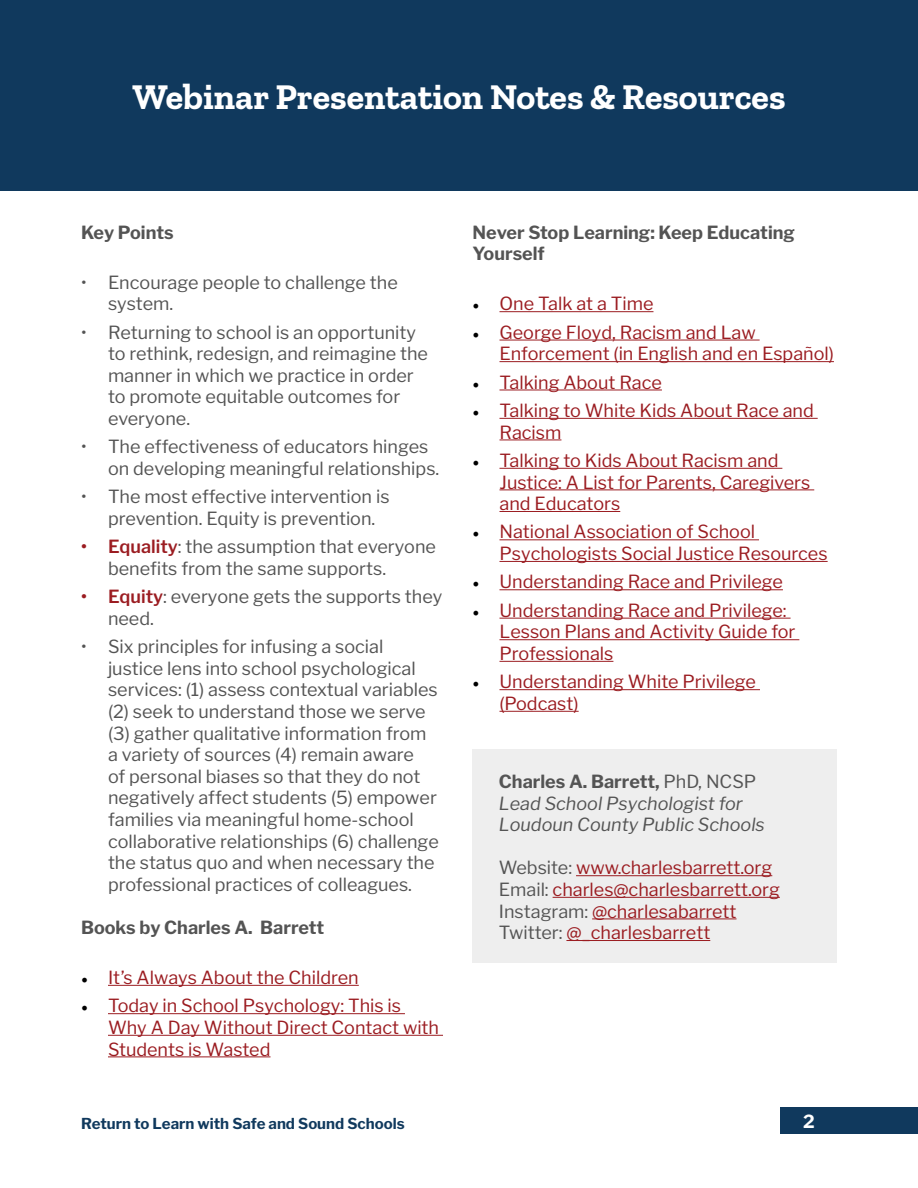
<style>
.page{position:relative;width:918px;height:1188px;background:#fff}
.page>*{position:absolute;margin:0;border:0;box-sizing:border-box;transform-origin:0 0}
.t1{font:700 36px "Zilla Slab";color:#fff}
.t2{font:18px/21.6px "Libre Franklin";color:#545454}
.t3{font:18px/21.6px "Libre Franklin";color:#9b1c21}
.t4{font:italic 18px/21.6px "Libre Franklin";color:#545454}
.t5{font:700 18px/21.6px "Libre Franklin";color:#545454}
.t6{font:700 18px "Libre Franklin";color:#fff}
.t7{font:700 15px "Libre Franklin";color:#10395d}
.s1{font-weight:600;color:#9b1c21}
.s2{font-family:"Minion Pro";color:#000}
.s3{font-weight:700;font-style:normal}
.s4{font-style:normal}
.s5{color:#545454}
</style>
<div class="page">
<div style="left:781px;top:1107px;width:137px;height:27px;background:#10395d"></div>
<div style="left:0;top:0;width:918px;height:190px;background:#10395d"></div>
<hr style="left:108px;top:985px;width:251px;height:1px;background:#9b1c21">
<hr style="left:108px;top:1013px;width:297px;height:1px;background:#9b1c21">
<hr style="left:108px;top:1035px;width:335px;height:1px;background:#9b1c21">
<hr style="left:108px;top:1056px;width:163px;height:1px;background:#9b1c21">
<hr style="left:500px;top:311px;width:153px;height:1px;background:#9b1c21">
<hr style="left:500px;top:340px;width:260px;height:1px;background:#9b1c21">
<hr style="left:500px;top:361px;width:334px;height:1px;background:#9b1c21">
<hr style="left:500px;top:390px;width:162px;height:1px;background:#9b1c21">
<hr style="left:500px;top:418px;width:318px;height:1px;background:#9b1c21">
<hr style="left:500px;top:439px;width:61px;height:1px;background:#9b1c21">
<hr style="left:500px;top:468px;width:282px;height:1px;background:#9b1c21">
<hr style="left:500px;top:489px;width:314px;height:1px;background:#9b1c21">
<hr style="left:500px;top:511px;width:120px;height:1px;background:#9b1c21">
<hr style="left:500px;top:539px;width:259px;height:1px;background:#9b1c21">
<hr style="left:500px;top:561px;width:328px;height:1px;background:#9b1c21">
<hr style="left:500px;top:589px;width:283px;height:1px;background:#9b1c21">
<hr style="left:500px;top:618px;width:291px;height:1px;background:#9b1c21">
<hr style="left:500px;top:639px;width:299px;height:1px;background:#9b1c21">
<hr style="left:500px;top:661px;width:113px;height:1px;background:#9b1c21">
<hr style="left:500px;top:689px;width:260px;height:1px;background:#9b1c21">
<hr style="left:500px;top:711px;width:79px;height:1px;background:#9b1c21">
<div style="left:472px;top:750px;width:365px;height:213px;background:#eee"></div>
<hr style="left:576px;top:875px;width:196px;height:1px;background:#9b1c21">
<hr style="left:553px;top:897px;width:227px;height:1px;background:#9b1c21">
<hr style="left:592px;top:918px;width:145px;height:1px;background:#9b1c21">
<hr style="left:566px;top:940px;width:144px;height:1px;background:#9b1c21">
<h1 class="t1" style="left:132px;top:77px;width:655px">Webinar Presentation Notes &amp; Resources</h1>
<p class="t5" style="left:81px;top:221px;width:94px">Key Points</p>
<p class="t2" style="left:108px;top:271px;width:291px;text-indent:-27px">• Encourage people to challenge the system.</p>
<p class="t2" style="left:108px;top:321px;width:322px;text-indent:-27px">• Returning to school is an opportunity to rethink, redesign, and reimagine the manner in which we practice in order to promote equitable outcomes for everyone.</p>
<p class="t2" style="left:108px;top:436px;width:333px;text-indent:-27px">• The effectiveness of educators hinges on developing meaningful relationships.</p>
<p class="t2" style="left:108px;top:486px;width:283px;text-indent:-27px">• The most effective intervention is prevention. Equity is prevention.</p>
<p class="t2" style="left:108px;top:536px;width:330px;text-indent:-27px"><span class="s1">• Equality</span>: the assumption that everyone benefits from the same supports.</p>
<p class="t2" style="left:108px;top:586px;width:336px;text-indent:-27px"><span class="s1">• Equity</span>: everyone gets the supports they need.</p>
<p class="t2" style="left:108px;top:636px;width:332px;text-indent:-27px">• Six principles for infusing a social justice lens into school psychological services: (1) assess contextual variables (2) seek to understand those we serve (3) gather qualitative information from a variety of sources (4) remain aware<br>of personal biases so that they do not negatively affect students (5) empower families via meaningful home-school collaborative relationships (6) challenge the status quo and when necessary the professional practices of colleagues.</p>
<p class="t5" style="left:81px;top:917px;width:245px">Books by Charles A. Barrett</p>
<p class="t3" style="left:81px;top:967px;width:279px"><span class="s2">•</span> It’s Always About the Children</p>
<p class="t3" style="left:108px;top:995px;width:333px;text-indent:-27px"><span class="s2">•</span> Today in School Psychology: This is<br>Why A Day Without Direct Contact with<br>Students is Wasted</p>
<p class="t5" style="left:472px;top:221px;width:324px">Never Stop Learning: Keep Educating<br>Yourself</p>
<p class="t3" style="left:472px;top:293px;width:182px"><span class="s2">•</span> One Talk at a Time</p>
<p class="t3" style="left:500px;top:321px;width:336px;text-indent:-27px"><span class="s2">•</span> George Floyd, Racism and Law<br>Enforcement (in English and en Español)</p>
<p class="t3" style="left:472px;top:371px;width:191px"><span class="s2">•</span> Talking About Race</p>
<p class="t3" style="left:500px;top:400px;width:316px;text-indent:-27px"><span class="s2">•</span> Talking to White Kids About Race and<br>Racism</p>
<p class="t3" style="left:500px;top:450px;width:312px;text-indent:-27px"><span class="s2">•</span> Talking to Kids About Racism and<br>Justice: A List for Parents, Caregivers and Educators</p>
<p class="t3" style="left:500px;top:521px;width:330px;text-indent:-27px"><span class="s2">•</span> National Association of School<br>Psychologists Social Justice Resources</p>
<p class="t3" style="left:472px;top:571px;width:312px"><span class="s2">•</span> Understanding Race and Privilege</p>
<p class="t3" style="left:500px;top:599px;width:297px;text-indent:-27px"><span class="s2">•</span> Understanding Race and Privilege:<br>Lesson Plans and Activity Guide for<br>Professionals</p>
<p class="t3" style="left:500px;top:671px;width:258px;text-indent:-27px"><span class="s2">•</span> Understanding White Privilege (Podcast)</p>
<p class="t4" style="left:499px;top:771px;width:267px"><span class="s3">Charles A. Barrett,</span> <span class="s4">PhD, NCSP<br></span>Lead School Psychologist for<br>Loudoun County Public Schools</p>
<p class="t3" style="left:499px;top:857px;width:283px"><span class="s5">Website:</span> www.charlesbarrett.org <span class="s5">Email:</span> charles@charlesbarrett.org <span class="s5">Instagram:</span> @charlesabarrett <span class="s5">Twitter:</span> @_charlesbarrett</p>
<p class="t7" style="left:81px;top:1115px;width:325px">Return to Learn with Safe and Sound Schools</p>
<p class="t6" style="left:803px;top:1111px;width:13px">2</p>
</div>
